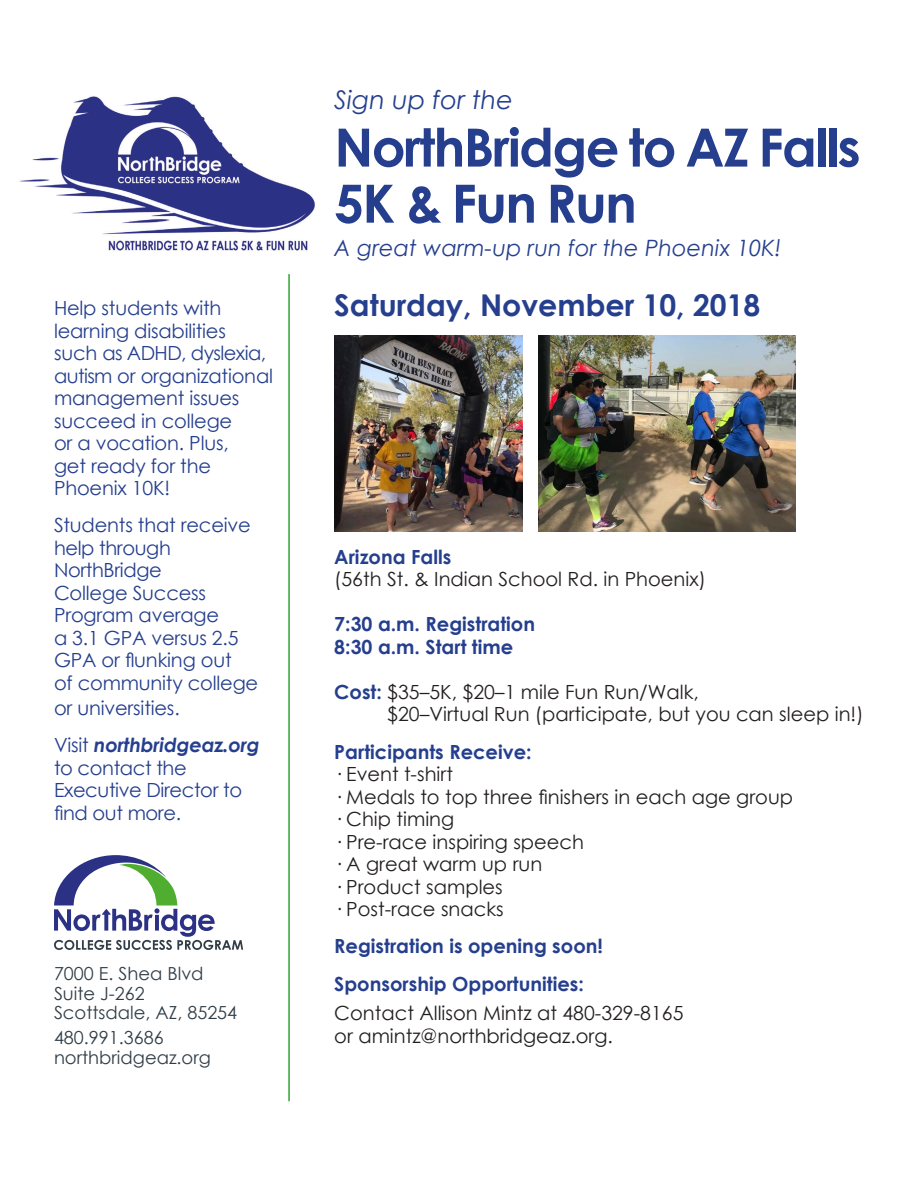
<style>
.page{position:relative;width:918px;height:1188px;background:#fff}
.page>*{position:absolute;margin:0;border:0;box-sizing:border-box;transform-origin:0 0}
.t1{font:700 52.8px/56.1px "Century Gothic";letter-spacing:-.03em;color:#253f8e}
.date{font:700 30px "Century Gothic";color:#253f8e}
.t2{font:italic 25.65px "Century Gothic";color:#253f8e}
.t3{font:italic 22.5px "Century Gothic";color:#253f8e}
.t4{font:19.5px/22.5px "Century Gothic";letter-spacing:-.01em;color:#253f8e}
.date-2{font:19.5px/22.5px "Century Gothic";color:#231f20}
.date-3{font:700 19.5px "Century Gothic";color:#253f8e}
.small_head{font:18px/19.8px "Century Gothic";color:#313e48}
.s1{font-weight:700;font-style:italic}
.s2{font-weight:700;color:#253f8e}
</style>
<div class="page">
<img style="left:19px;top:96px;width:296px;height:155px">
<hr style="left:288px;top:274px;width:2px;height:827px;background:#40ae49">
<svg style="left:54px;top:855px;width:189px;height:95px"></svg>
<img style="left:538px;top:336px;width:257px;height:195px">
<img style="left:334px;top:336px;width:189px;height:195px">
<p class="t4" style="left:54px;top:297px;width:221px">Help students with learning disabilities such as ADHD, dyslexia, autism or organizational management issues succeed in college<br>or a vocation. Plus,<br>get ready for the<br>Phoenix 10K!</p>
<p class="t4" style="left:54px;top:514px;width:206px">Students that receive help through<br>NorthBridge<br>College Success<br>Program average<br>a 3.1 GPA versus 2.5<br>GPA or flunking out<br>of community college</p>
<p class="t4" style="left:54px;top:696px;width:127px">or universities.</p>
<p class="t4" style="left:54px;top:733px;width:207px">Visit <span class="s1">northbridgeaz.org </span>to contact the<br>Executive Director to find out more.</p>
<p class="small_head" style="left:54px;top:963px;width:185px">7000 E. Shea Blvd<br>Suite J-262<br>Scottsdale, AZ, 85254</p>
<p class="small_head" style="left:54px;top:1028px;width:158px">480.991.3686 northbridgeaz.org</p>
<p class="t2" style="left:334px;top:82px;width:180px">Sign up for the</p>
<p class="t1" style="left:334px;top:117px;width:528px">NorthBridge to AZ Falls<br>5K &amp; Fun Run</p>
<p class="t3" style="left:334px;top:232px;width:449px">A great warm-up run for the Phoenix 10K!</p>
<p class="date" style="left:334px;top:283px;width:428px">Saturday, November 10, 2018</p>
<p class="date-2" style="left:334px;top:545px;width:373px"><span class="s2">Arizona Falls<br></span>(56th St. &amp; Indian School Rd. in Phoenix)</p>
<p class="date-3" style="left:334px;top:609px;width:202px">7:30 a.m. Registration</p>
<p class="date-3" style="left:334px;top:632px;width:181px">8:30 a.m. Start time</p>
<p class="date-2" style="left:387px;top:680px;width:478px;text-indent:-53px"><span class="s2">Cost:</span> $35–5K, $20–1 mile Fun Run/Walk,<br>$20–Virtual Run (participate, but you can sleep in!)</p>
<p class="date-3" style="left:334px;top:737px;width:199px">Participants Receive:</p>
<p class="date-2" style="left:334px;top:763px;width:120px">· Event t-shirt</p>
<p class="date-2" style="left:334px;top:785px;width:460px">· Medals to top three finishers in each age group</p>
<p class="date-2" style="left:334px;top:808px;width:121px">· Chip timing</p>
<p class="date-2" style="left:334px;top:830px;width:251px">· Pre-race inspiring speech</p>
<p class="date-2" style="left:334px;top:853px;width:209px">· A great warm up run</p>
<p class="date-2" style="left:334px;top:875px;width:170px">· Product samples</p>
<p class="date-2" style="left:334px;top:898px;width:171px">· Post-race snacks</p>
<p class="date-3" style="left:334px;top:932px;width:270px">Registration is opening soon!</p>
<p class="date-3" style="left:334px;top:969px;width:251px">Sponsorship Opportunities:</p>
<p class="date-2" style="left:334px;top:1001px;width:351px">Contact Allison Mintz at 480-329-8165 or amintz@northbridgeaz.org.</p>
</div>
